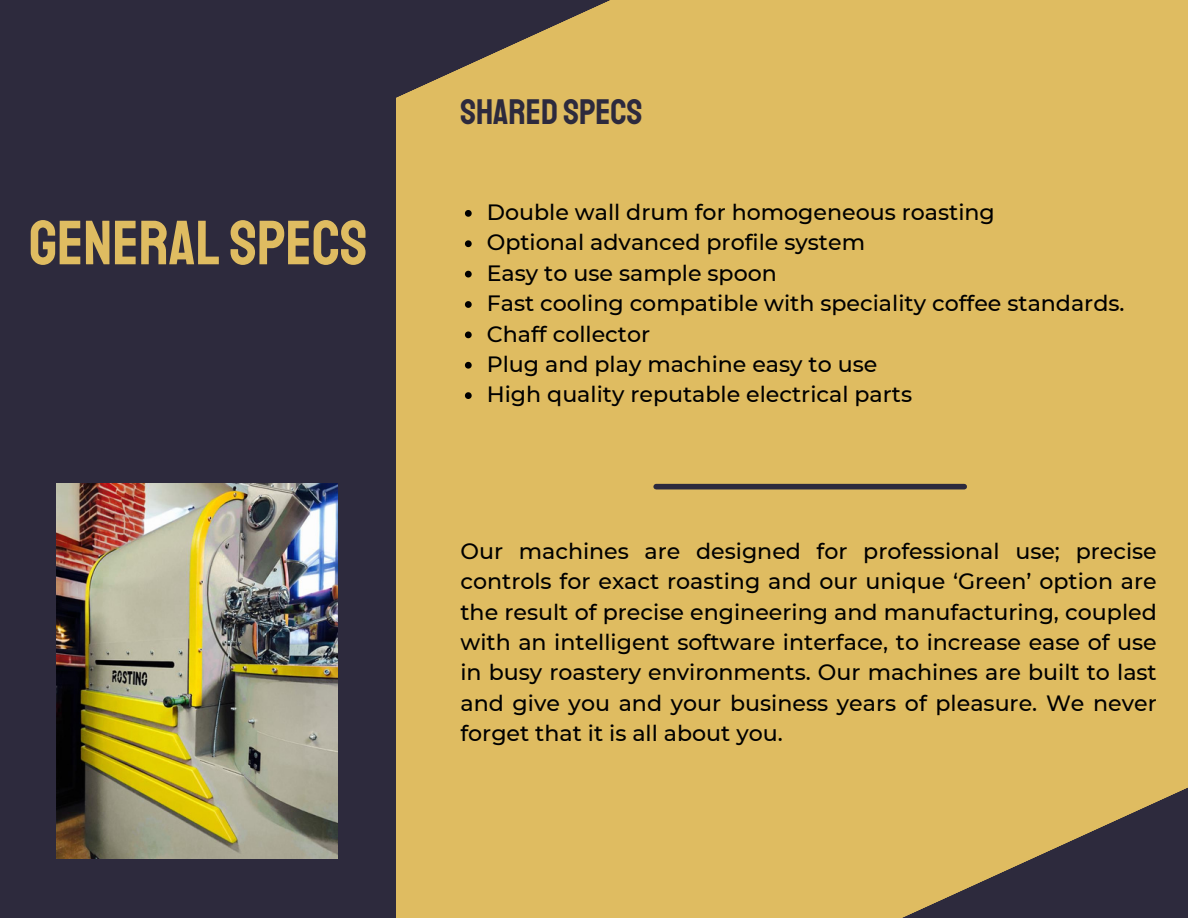
<style>
.page{position:relative;width:1188px;height:918px;background:#2d2a3d}
.page>*{position:absolute;margin:0;border:0;box-sizing:border-box;transform-origin:0 0}
.t1{font:62.55px "Staatliches";color:#dfbc61}
.t2{font:36px "Staatliches";color:#2d2a3d}
.t3{font:500 22.2px/30.3px "Montserrat";color:#000;text-align:justify}
</style>
<div class="page">
<div style="left:396px;top:0;width:792px;height:918px;background:#dfbc61"></div>
<svg style="left:396px;top:0;width:214px;height:305px"></svg>
<svg style="left:902px;top:787px;width:286px;height:131px"></svg>
<div style="left:656px;top:484px;width:308px;height:5px;background:#2d2a3d"></div>
<img style="left:57px;top:484px;width:281px;height:374px">
<svg style="left:465px;top:210px;width:7px;height:7px"></svg>
<svg style="left:465px;top:240px;width:7px;height:7px"></svg>
<svg style="left:465px;top:271px;width:7px;height:6px"></svg>
<svg style="left:465px;top:301px;width:7px;height:7px"></svg>
<svg style="left:465px;top:331px;width:7px;height:7px"></svg>
<svg style="left:465px;top:362px;width:7px;height:7px"></svg>
<svg style="left:465px;top:392px;width:7px;height:7px"></svg>
<p class="t1" style="left:29px;top:205px;width:340px">GENERAL SPECS</p>
<p class="t2" style="left:460px;top:90px;width:184px">SHARED SPECS</p>
<p class="t3" style="left:487px;top:197px;width:510px">Double wall drum for homogeneous roasting</p>
<p class="t3" style="left:487px;top:227px;width:380px">Optional advanced profile system</p>
<p class="t3" style="left:487px;top:258px;width:292px">Easy to use sample spoon</p>
<p class="t3" style="left:487px;top:288px;width:639px">Fast cooling compatible with speciality coffee standards.</p>
<p class="t3" style="left:487px;top:319px;width:165px">Chaff collector</p>
<p class="t3" style="left:487px;top:349px;width:392px">Plug and play machine easy to use</p>
<p class="t3" style="left:487px;top:379px;width:427px">High quality reputable electrical parts</p>
<p class="t3" style="left:460px;top:536px;width:698px">Our machines are designed for professional use; precise controls for exact roasting and our unique ‘Green’ option are the result of precise engineering and manufacturing, coupled with an intelligent software interface, to increase ease of use in busy roastery environments. Our machines are built to last and give you and your business years of pleasure. We never forget that it is all about you.</p>
</div>
